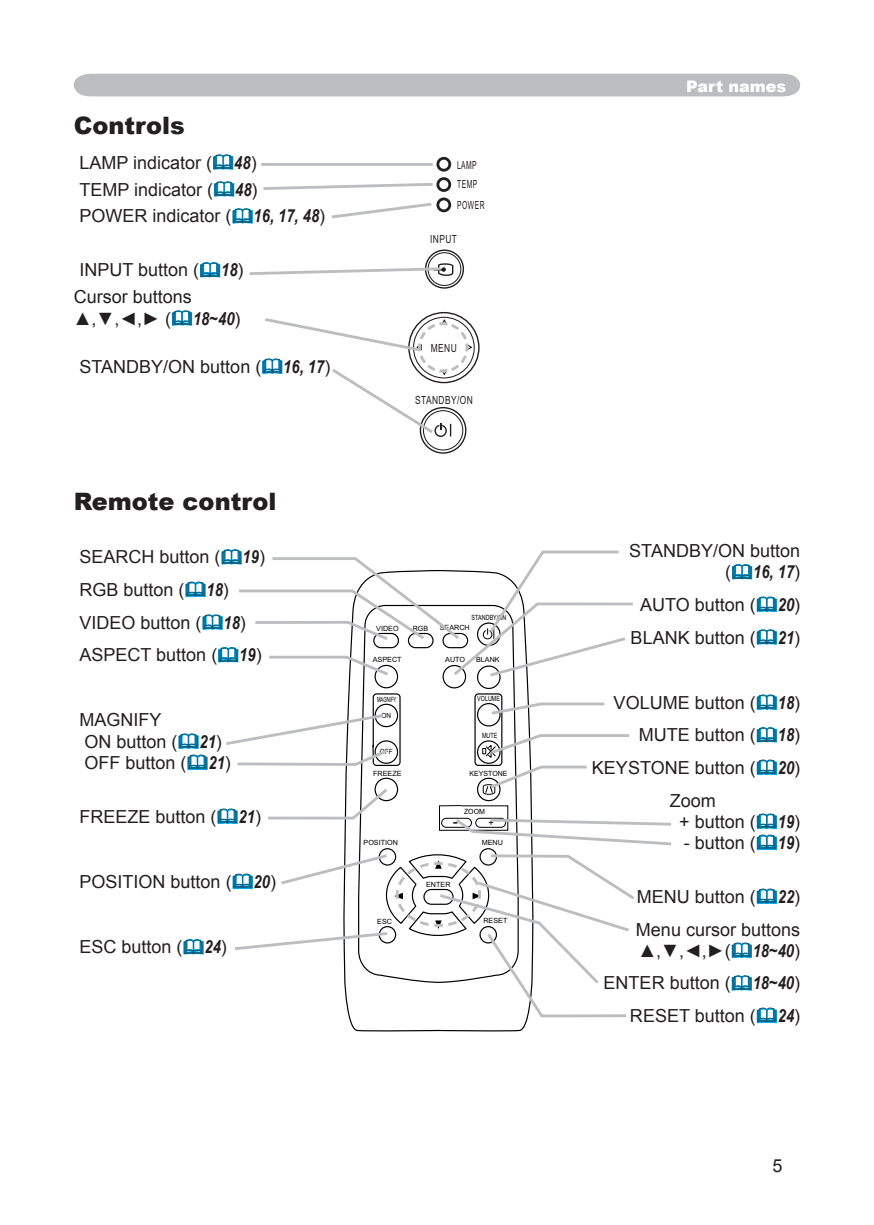
<style>
.page{position:relative;width:874px;height:1225px;background:#fff}
.page>*{position:absolute;margin:0;border:0;box-sizing:border-box;transform-origin:0 0}
.t1{font:900 24px "Arial";color:#231f20}
.t2{font:18px/32.6px "Arial";color:#231f20}
.t3{font:italic 700 18px "Arial Narrow";color:#231f20}
.t4{font:900 16px "Arial";color:#fff}
.t5{font:16px "Arial";color:#000}
.t6{font:11.2px "Arial";letter-spacing:.05em;color:#231f20;scale:.75 1}
.t7{font:11.2px/19px "Arial";letter-spacing:.05em;color:#231f20;scale:.6 1}
.t8{font:7.2px "Arial";color:#000}
.t9{font:7.2px "Arial";color:#000;scale:.75 1}
.t10{font:7.2px "Arial";color:#000;scale:.6 1}
.t11{font:7.2px "Arial";color:#000;scale:.9 1}
.s1{font-family:"Arial Narrow";font-weight:700;font-style:italic}
.s2{font-size:9.6px}
.s3{font-family:"Arial";font-weight:400;font-style:normal}
</style>
<div class="page">
<div style="left:424px;top:249px;width:40px;height:40px;border:1px solid #231f20;border-radius:50%"></div>
<div style="left:422px;top:410px;width:41px;height:40px;border:1px solid #231f20;border-radius:50%"></div>
<div style="left:434px;top:424px;width:12px;height:13px;border:1px solid #231f20;border-radius:50%"></div>
<div style="left:74px;top:74px;width:725px;height:22px;background:#bcbdc0"></div>
<svg style="left:261px;top:157px;width:191px;height:62px"></svg>
<svg style="left:213px;top:154px;width:21px;height:16px"></svg>
<svg style="left:214px;top:181px;width:21px;height:16px"></svg>
<svg style="left:232px;top:208px;width:21px;height:16px"></svg>
<svg style="left:200px;top:262px;width:21px;height:16px"></svg>
<svg style="left:172px;top:310px;width:21px;height:16px"></svg>
<svg style="left:249px;top:252px;width:223px;height:184px"></svg>
<svg style="left:178px;top:549px;width:493px;height:469px"></svg>
<svg style="left:732px;top:564px;width:20px;height:16px"></svg>
<svg style="left:756px;top:596px;width:21px;height:17px"></svg>
<svg style="left:756px;top:629px;width:21px;height:16px"></svg>
<svg style="left:756px;top:694px;width:21px;height:16px"></svg>
<svg style="left:756px;top:727px;width:21px;height:16px"></svg>
<svg style="left:756px;top:759px;width:21px;height:17px"></svg>
<svg style="left:756px;top:813px;width:21px;height:38px"></svg>
<svg style="left:756px;top:888px;width:21px;height:17px"></svg>
<svg style="left:731px;top:942px;width:21px;height:16px"></svg>
<svg style="left:731px;top:975px;width:21px;height:16px"></svg>
<svg style="left:756px;top:1008px;width:21px;height:16px"></svg>
<h1 class="t1" style="left:74px;top:108px;width:113px">Controls</h1>
<p class="t2" style="left:79px;top:149px;width:247px;line-height:27px">LAMP indicator ( <span class="s1">48</span>)<br>TEMP indicator ( <span class="s1">48</span>)<br>POWER indicator ( <span class="s1">16, 17, 48</span>)</p>
<p class="t2" style="left:74px;top:257px;width:171px;line-height:27px;text-indent:6px">INPUT button ( <span class="s1">18</span>)<br>Cursor buttons</p>
<p class="t2" style="left:74px;top:302px;width:168px">▲,▼,◄,► ( <span class="s1">18~40</span>)</p>
<p class="t2" style="left:79px;top:350px;width:252px">STANDBY/ON button ( <span class="s1">16, 17</span>)</p>
<p class="t7" style="left:457px;top:156px;width:35px">LAMP<br>TEMP</p>
<p class="t7" style="left:457px;top:197px;width:47px">POWER</p>
<p class="t6" style="left:430px;top:231px;width:37px">INPUT</p>
<p class="t6" style="left:430px;top:340px;width:36px">MENU</p>
<p class="t6" style="left:415px;top:393px;width:79px">STANDBY/ON</p>
<h1 class="t1" style="left:74px;top:484px;width:204px">Remote control</h1>
<p class="t2" style="left:79px;top:541px;width:187px">SEARCH button ( <span class="s1">19</span>)<br>RGB button ( <span class="s1">18</span>)<br>VIDEO button ( <span class="s1">18</span>)<br>ASPECT button ( <span class="s1">19</span>)</p>
<p class="t2" style="left:79px;top:710px;width:153px;line-height:21.2px">MAGNIFY<br>ON button ( <span class="s1">21</span>)<br>OFF button ( <span class="s1">21</span>)</p>
<p class="t2" style="left:79px;top:800px;width:183px">FREEZE button ( <span class="s1">21</span>)</p>
<p class="t2" style="left:79px;top:865px;width:198px">POSITION button ( <span class="s1">20</span>)</p>
<p class="t2" style="left:79px;top:931px;width:149px">ESC button ( <span class="s1">24</span>)</p>
<p class="t9" style="left:471px;top:613px;width:48px">STANDBY/ON</p>
<p class="t8" style="left:376px;top:624px;width:24px">VIDEO</p>
<p class="t8" style="left:412px;top:624px;width:17px">RGB</p>
<p class="t8" style="left:439px;top:623px;width:31px">SEARCH</p>
<p class="t8" style="left:372px;top:655px;width:30px">ASPECT</p>
<p class="t8" style="left:445px;top:655px;width:21px">AUTO</p>
<p class="t8" style="left:476px;top:655px;width:25px">BLANK</p>
<p class="t10" style="left:377px;top:695px;width:34px">MAGNIFY</p>
<p class="t9" style="left:477px;top:694px;width:32px">VOLUME</p>
<p class="t11" style="left:381px;top:711px;width:12px">ON</p>
<p class="t9" style="left:482px;top:731px;width:22px">MUTE</p>
<p class="t11" style="left:380px;top:747px;width:16px">OFF</p>
<p class="t8" style="left:373px;top:769px;width:30px">FREEZE</p>
<p class="t8" style="left:469px;top:769px;width:39px">KEYSTONE</p>
<p class="t8" style="left:464px;top:807px;width:22px">ZOOM</p>
<p class="t5" style="left:452px;top:812px;width:43px">- <span class="s2">+</span></p>
<p class="t8" style="left:363px;top:838px;width:36px">POSITION</p>
<p class="t8" style="left:481px;top:838px;width:23px">MENU</p>
<p class="t8" style="left:426px;top:880px;width:26px">ENTER</p>
<p class="t8" style="left:377px;top:917px;width:16px">ESC</p>
<p class="t8" style="left:483px;top:916px;width:25px">RESET</p>
<p class="t4" style="left:685px;top:74px;width:102px">Part names</p>
<p class="t2" style="left:629px;top:534px;width:172px">STANDBY/ON button</p>
<p class="t3" style="left:724px;top:558px;width:76px"><span class="s3">(</span> 16, 17<span class="s3">)</span></p>
<p class="t2" style="left:630px;top:588px;width:171px;text-align:center">AUTO button ( <span class="s1">20</span>)<br>BLANK button ( <span class="s1">21</span>)</p>
<p class="t2" style="left:613px;top:686px;width:188px">VOLUME button ( <span class="s1">18</span>)</p>
<p class="t2" style="left:638px;top:719px;width:163px">MUTE button ( <span class="s1">18</span>)</p>
<p class="t2" style="left:591px;top:751px;width:210px">KEYSTONE button ( <span class="s1">20</span>)</p>
<p class="t2" style="left:669px;top:784px;width:48px">Zoom</p>
<p class="t2" style="left:679px;top:805px;width:122px">+ button ( <span class="s1">19</span>)</p>
<p class="t2" style="left:683px;top:826px;width:118px">- button ( <span class="s1">19</span>)</p>
<p class="t2" style="left:635px;top:880px;width:166px">MENU button ( <span class="s1">22</span>)<br>Menu cursor buttons</p>
<p class="t2" style="left:603px;top:934px;width:198px;text-align:right">▲,▼,◄,►( <span class="s1">18~40</span>)<br>ENTER button ( <span class="s1">18~40</span>)<br>RESET button ( <span class="s1">24</span>)</p>
<p class="t2" style="left:772px;top:1150px;width:12px">5</p>
</div>
